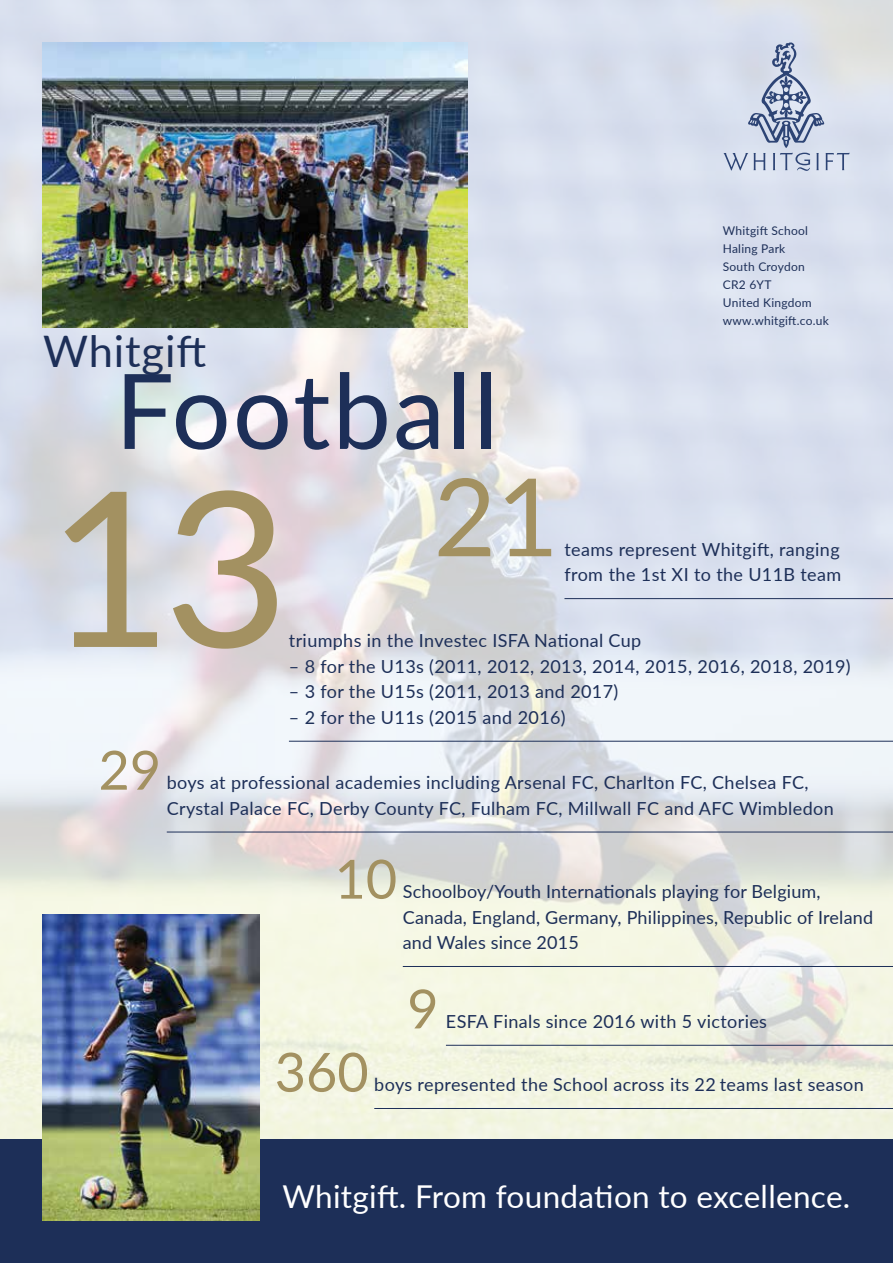
<style>
.page{position:relative;width:893px;height:1263px;background:#fff}
.page>*{position:absolute;margin:0;border:0;box-sizing:border-box;transform-origin:0 0}
.t1{font:216px "Lato";color:#a39161}
.t2{font:108px "Lato";color:#a39161}
.t3{font:104.25px "Lato";letter-spacing:.02em;color:#1d2f58}
.t4{font:54px "Lato";color:#a39161}
.t5{font:43.5px "Lato";letter-spacing:.02em;color:#1d2f58}
.t6{font:31.5px "Lato";letter-spacing:.01em;color:#fff}
.t7{font:18px/25.5px "Lato";letter-spacing:.02em;color:#1d2f58}
.t8{font:12px/18px "Lato";letter-spacing:.02em;color:#1d2f58}
</style>
<div class="page">
<img style="left:0;top:0;width:893px;height:1140px">
<hr style="left:289px;top:741px;width:604px;height:1px;background:#1d2f58">
<div style="left:0;top:1140px;width:893px;height:123px;background:#1d2f58"></div>
<img style="left:43px;top:43px;width:425px;height:284px">
<hr style="left:564px;top:598px;width:329px;height:1px;background:#1d2f58">
<hr style="left:167px;top:832px;width:726px;height:1px;background:#1d2f58">
<hr style="left:403px;top:966px;width:490px;height:1px;background:#1d2f58">
<hr style="left:446px;top:1045px;width:447px;height:1px;background:#1d2f58">
<hr style="left:374px;top:1108px;width:519px;height:1px;background:#1d2f58">
<img style="left:43px;top:914px;width:216px;height:306px">
<svg style="left:723px;top:43px;width:127px;height:128px;background:#c0c9db"></svg>
<h3 class="t5" style="left:43px;top:320px;width:165px">Whitgift</h3>
<h3 class="t3" style="left:115px;top:336px;width:385px">Football</h3>
<p class="t8" style="left:723px;top:221px;width:107px">Whitgift School<br>Haling Park<br>South Croydon<br>CR2 6YT<br>United Kingdom www.whitgift.co.uk</p>
<h1 class="t1" style="left:47px;top:414px;width:243px">13</h1>
<h2 class="t2" style="left:434px;top:440px;width:127px">21</h2>
<p class="t7" style="left:564px;top:536px;width:278px">teams represent Whitgift, ranging from the 1st XI to the U11B team</p>
<p class="t7" style="left:289px;top:627px;width:354px">triumphs in the Investec ISFA National Cup</p>
<p class="t7" style="left:289px;top:653px;width:563px">– 8 for the U13s (2011, 2012, 2013, 2014, 2015, 2016, 2018, 2019)</p>
<p class="t7" style="left:289px;top:678px;width:331px">– 3 for the U15s (2011, 2013 and 2017)</p>
<p class="t7" style="left:289px;top:704px;width:278px">– 2 for the U11s (2015 and 2016)</p>
<h3 class="t4" style="left:98px;top:731px;width:64px">29</h3>
<p class="t7" style="left:167px;top:769px;width:668px">boys at professional academies including Arsenal FC, Charlton FC, Chelsea FC,<br>Crystal Palace FC, Derby County FC, Fulham FC, Millwall FC and AFC Wimbledon</p>
<h3 class="t4" style="left:334px;top:840px;width:64px">10</h3>
<p class="t7" style="left:403px;top:878px;width:472px">Schoolboy/Youth Internationals playing for Belgium,<br>Canada, England, Germany, Philippines, Republic of Ireland and Wales since 2015</p>
<h3 class="t4" style="left:407px;top:970px;width:33px">9</h3>
<p class="t7" style="left:446px;top:1008px;width:323px">ESFA Finals since 2016 with 5 victories</p>
<h3 class="t4" style="left:275px;top:1033px;width:95px">360</h3>
<p class="t7" style="left:374px;top:1071px;width:491px">boys represented the School across its 22 teams last season</p>
<h3 class="t6" style="left:282px;top:1173px;width:569px">Whitgift. From foundation to excellence.</h3>
</div>
